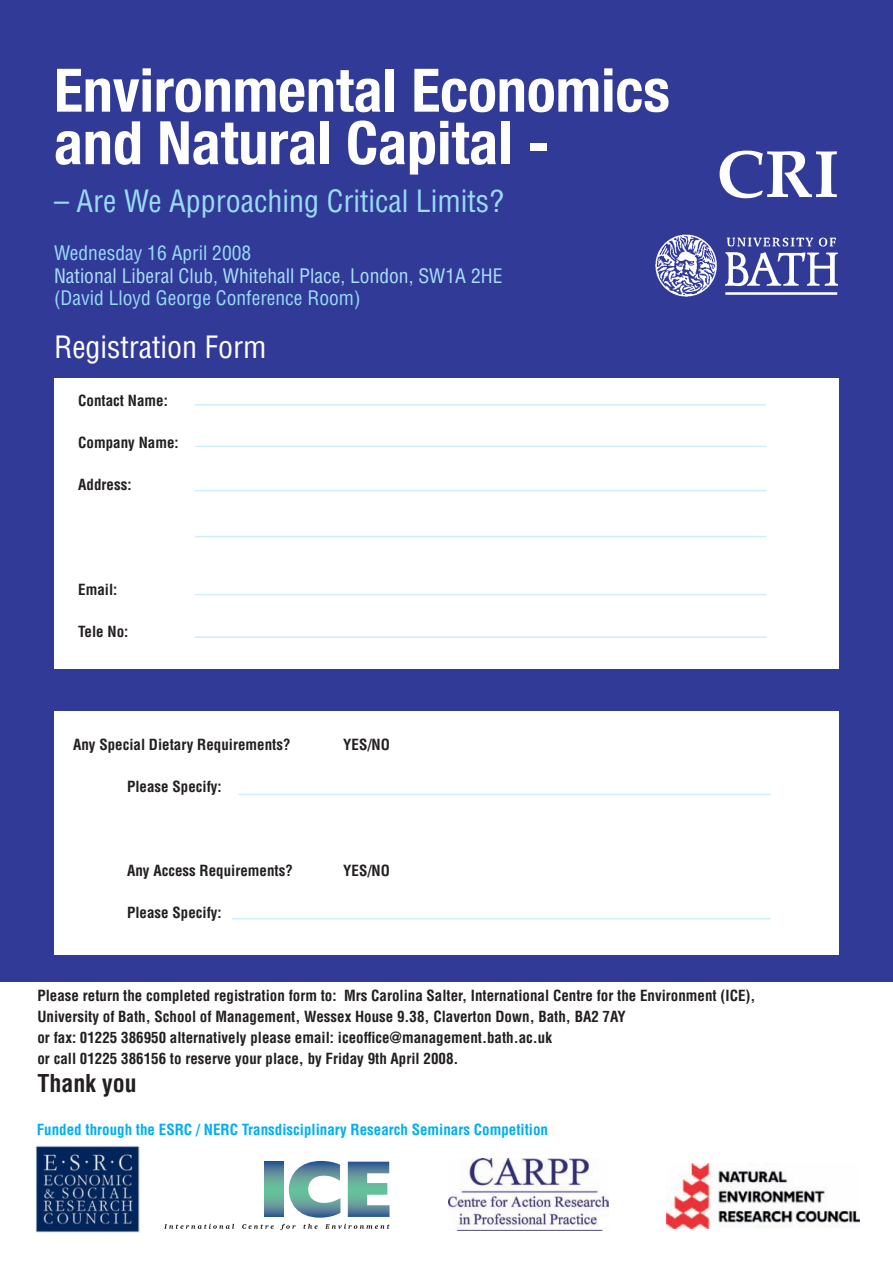
<style>
.page{position:relative;width:893px;height:1263px;background:#fff}
.page>*{position:absolute;margin:0;border:0;box-sizing:border-box;transform-origin:0 0}
.t1{font:700 67.05px "Palatino";color:#fff}
.t2{font:700 condensed 60px/52.5px "Helvetica Neue";color:#fff}
.t3{font:condensed 30px "Helvetica";color:#99dbf8}
.t4{font:condensed 30px "Helvetica";color:#fff}
.t5{font:700 condensed 24px "Helvetica";color:#231f20}
.t6{font:condensed 19.5px "Helvetica";color:#99dbf8}
.t7{font:condensed 19.5px "Helvetica";color:#aae0f9}
.t8{font:700 condensed 15px/21px "Helvetica";color:#231f20}
.t9{font:700 condensed 15px "Helvetica";color:#00aeef}
</style>
<div class="page">
<div style="left:0;top:0;width:893px;height:981px;background:#313b97"></div>
<img style="left:655px;top:234px;width:183px;height:63px">
<img style="left:36px;top:1146px;width:103px;height:86px">
<svg style="left:264px;top:1162px;width:20px;height:55px"></svg>
<svg style="left:289px;top:1161px;width:51px;height:57px"></svg>
<svg style="left:348px;top:1162px;width:42px;height:55px"></svg>
<svg style="left:164px;top:1224px;width:70px;height:5px"></svg>
<svg style="left:242px;top:1224px;width:32px;height:5px"></svg>
<svg style="left:280px;top:1224px;width:16px;height:6px"></svg>
<svg style="left:303px;top:1224px;width:15px;height:5px"></svg>
<svg style="left:325px;top:1224px;width:65px;height:5px"></svg>
<img style="left:666px;top:1164px;width:194px;height:65px">
<div style="left:54px;top:379px;width:785px;height:290px;background:#fff"></div>
<div style="left:54px;top:711px;width:785px;height:243px;background:#fff"></div>
<hr style="left:179px;top:404px;width:629px;height:2px;background:#cfedfb">
<hr style="left:176px;top:446px;width:630px;height:1px;background:#cfedfb">
<hr style="left:176px;top:490px;width:630px;height:1px;background:#cfedfb">
<hr style="left:172px;top:536px;width:629px;height:1px;background:#cfedfb">
<hr style="left:170px;top:594px;width:629px;height:1px;background:#cfedfb">
<hr style="left:172px;top:636px;width:629px;height:2px;background:#cfedfb">
<hr style="left:239px;top:794px;width:531px;height:1px;background:#cfedfb">
<hr style="left:232px;top:918px;width:538px;height:1px;background:#cfedfb">
<div style="left:767px;top:398px;width:49px;height:250px;background:#fff"></div>
<div style="left:141px;top:390px;width:53px;height:256px;background:#fff"></div>
<img style="left:449px;top:1158px;width:159px;height:72px">
<h2 class="t2" style="left:54px;top:63px;width:617px">Environmental Economics and Natural Capital -</h2>
<h3 class="t3" style="left:54px;top:182px;width:452px">– Are We Approaching Critical Limits?</h3>
<h3 class="t6" style="left:54px;top:241px;width:199px">Wednesday 16 April 2008</h3>
<h3 class="t7" style="left:54px;top:263px;width:450px">National Liberal Club, Whitehall Place, London, SW1A 2HE</h3>
<h3 class="t6" style="left:54px;top:286px;width:308px">(David Lloyd George Conference Room)</h3>
<h3 class="t4" style="left:54px;top:328px;width:214px">Registration Form</h3>
<p class="t8" style="left:78px;top:390px;width:91px">Contact Name:</p>
<p class="t8" style="left:78px;top:432px;width:102px">Company Name:</p>
<p class="t8" style="left:78px;top:474px;width:55px">Address:</p>
<p class="t8" style="left:78px;top:579px;width:41px">Email:</p>
<p class="t8" style="left:78px;top:621px;width:52px">Tele No:</p>
<p class="t8" style="left:73px;top:734px;width:219px">Any Special Dietary Requirements?</p>
<p class="t8" style="left:343px;top:734px;width:48px">YES/NO</p>
<p class="t8" style="left:127px;top:776px;width:96px">Please Specify:</p>
<p class="t8" style="left:127px;top:860px;width:167px">Any Access Requirements?</p>
<p class="t8" style="left:343px;top:860px;width:48px">YES/NO</p>
<p class="t8" style="left:127px;top:902px;width:96px">Please Specify:</p>
<h1 class="t1" style="left:716px;top:133px;width:124px">CRI</h1>
<p class="t8" style="left:37px;top:984px;width:720px">Please return the completed registration form to: Mrs Carolina Salter, International Centre for the Environment (ICE), University of Bath, School of Management, Wessex House 9.38, Claverton Down, Bath, BA2 7AY<br>or fax: 01225 386950 alternatively please email: iceoffice@management.bath.ac.uk<br>or call 01225 386156 to reserve your place, by Friday 9th April 2008.</p>
<h3 class="t5" style="left:37px;top:1069px;width:101px">Thank you</h3>
<p class="t9" style="left:37px;top:1120px;width:513px">Funded through the ESRC / NERC Transdisciplinary Research Seminars Competition</p>
</div>
